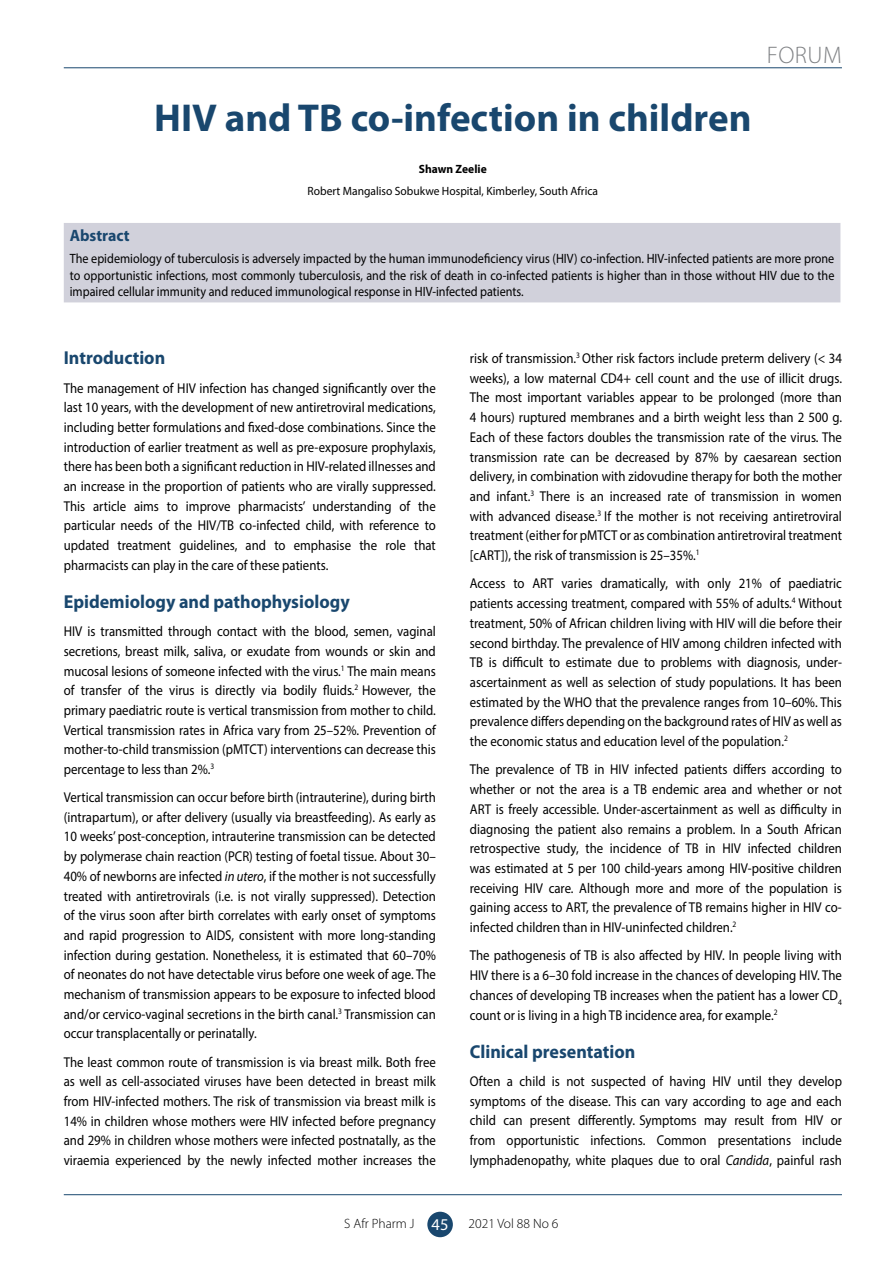
<style>
.page{position:relative;width:893px;height:1263px;background:#fff}
.page>*{position:absolute;margin:0;border:0;box-sizing:border-box;transform-origin:0 0}
.t1{font:700 39px "Myriad Pro";color:#19476e}
.t2{font:300 24px "Myriad Pro";letter-spacing:.02em;color:#808285}
.t3{font:700 18.75px "Myriad Pro";color:#19476e;scale:.96 1}
.t4{font:700 16.5px "Myriad Pro";color:#19476e;scale:.96 1}
.t5{font:14.25px/19.6px "Myriad Pro";color:#000;text-align:justify;scale:.9 1}
.t6{font:13.5px/16.5px "Myriad Pro";color:#000;text-align:justify;scale:.9 1}
.t7{font:300 13.5px "Myriad Pro";color:#000}
.t8{font:12px "Myriad Pro";color:#000;scale:.96 1}
.t9{font:700 12px "Myriad Pro";color:#000;scale:.96 1}
.s1{font-style:italic}
.s2{font-weight:400;font-size:16.5px;color:#fff}
</style>
<div class="page">
<hr style="left:64px;top:1194px;width:778px;height:1px;background:#19476e">
<div style="left:427px;top:1212px;width:26px;height:25px;background:#19476e;border-radius:50%"></div>
<hr style="left:64px;top:67px;width:778px;height:1px;background:#19476e">
<div style="left:64px;top:223px;width:776px;height:79px;background:#d1d1db"></div>
<h1 class="t1" style="left:154px;top:92px;width:599px">HIV and TB co-infection in children</h1>
<p class="t9" style="left:419px;top:161px;width:72px">Shawn Zeelie</p>
<p class="t8" style="left:308px;top:184px;width:304px">Robert Mangaliso Sobukwe Hospital, Kimberley, South Africa</p>
<h2 class="t2" style="left:767px;top:41px;width:76px">Forum</h2>
<p class="t4" style="left:70px;top:225px;width:64px">Abstract</p>
<p class="t6" style="left:70px;top:250px;width:851px">The epidemiology of tuberculosis is adversely impacted by the human immunodeficiency virus (HIV) co-infection. HIV-infected patients are more prone to opportunistic infections, most commonly tuberculosis, and the risk of death in co-infected patients is higher than in those without HIV due to the impaired cellular immunity and reduced immunological response in HIV-infected patients.</p>
<h3 class="t3" style="left:64px;top:346px;width:107px">Introduction</h3>
<p class="t5" style="left:64px;top:378px;width:415px">The management of HIV infection has changed significantly over the last 10 years, with the development of new antiretroviral medications, including better formulations and fixed-dose combinations. Since the introduction of earlier treatment as well as pre-exposure prophylaxis, there has been both a significant reduction in HIV-related illnesses and an increase in the proportion of patients who are virally suppressed.<br>This article aims to improve pharmacists’ understanding of the particular needs of the HIV/TB co-infected child, with reference to updated treatment guidelines, and to emphasise the role that pharmacists can play in the care of these patients.</p>
<h3 class="t3" style="left:64px;top:589px;width:299px">Epidemiology and pathophysiology</h3>
<p class="t5" style="left:64px;top:621px;width:415px">HIV is transmitted through contact with the blood, semen, vaginal secretions, breast milk, saliva, or exudate from wounds or skin and mucosal lesions of someone infected with the virus.<sup>1</sup> The main means of transfer of the virus is directly via bodily fluids.<sup>2</sup> However, the primary paediatric route is vertical transmission from mother to child.<br>Vertical transmission rates in Africa vary from 25–52%. Prevention of mother-to-child transmission (pMTCT) interventions can decrease this percentage to less than 2%.<sup>3</sup></p>
<p class="t5" style="left:64px;top:787px;width:415px">Vertical transmission can occur before birth (intrauterine), during birth (intrapartum), or after delivery (usually via breastfeeding). As early as 10 weeks’ post-conception, intrauterine transmission can be detected by polymerase chain reaction (PCR) testing of foetal tissue. About 30– 40% of newborns are infected <span class="s1">in utero</span>, if the mother is not successfully treated with antiretrovirals (i.e. is not virally suppressed). Detection of the virus soon after birth correlates with early onset of symptoms and rapid progression to AIDS, consistent with more long-standing infection during gestation. Nonetheless, it is estimated that 60–70% of neonates do not have detectable virus before one week of age. The mechanism of transmission appears to be exposure to infected blood and/or cervico-vaginal secretions in the birth canal.<sup>3</sup> Transmission can occur transplacentally or perinatally.</p>
<p class="t5" style="left:64px;top:1052px;width:415px">The least common route of transmission is via breast milk. Both free as well as cell-associated viruses have been detected in breast milk from HIV-infected mothers. The risk of transmission via breast milk is 14% in children whose mothers were HIV infected before pregnancy and 29% in children whose mothers were infected postnatally, as the viraemia experienced by the newly infected mother increases the</p>
<p class="t5" style="left:470px;top:348px;width:415px">risk of transmission.<sup>3</sup> Other risk factors include preterm delivery (&lt; 34 weeks), a low maternal CD4+ cell count and the use of illicit drugs.<br>The most important variables appear to be prolonged (more than 4 hours) ruptured membranes and a birth weight less than 2 500 g.<br>Each of these factors doubles the transmission rate of the virus. The transmission rate can be decreased by 87% by caesarean section delivery, in combination with zidovudine therapy for both the mother and infant.<sup>3</sup> There is an increased rate of transmission in women with advanced disease.<sup>3</sup> If the mother is not receiving antiretroviral treatment (either for pMTCT or as combination antiretroviral treatment [cART]), the risk of transmission is 25–35%.<sup>1</sup></p>
<p class="t5" style="left:470px;top:573px;width:415px">Access to ART varies dramatically, with only 21% of paediatric patients accessing treatment, compared with 55% of adults.<sup>4</sup> Without treatment, 50% of African children living with HIV will die before their second birthday. The prevalence of HIV among children infected with TB is difficult to estimate due to problems with diagnosis, under&shy;ascertainment as well as selection of study populations. It has been estimated by the WHO that the prevalence ranges from 10–60%. This prevalence differs depending on the background rates of HIV as well as the economic status and education level of the population.<sup>2</sup></p>
<p class="t5" style="left:470px;top:759px;width:415px">The prevalence of TB in HIV infected patients differs according to whether or not the area is a TB endemic area and whether or not ART is freely accessible. Under-ascertainment as well as difficulty in diagnosing the patient also remains a problem. In a South African retrospective study, the incidence of TB in HIV infected children was estimated at 5 per 100 child-years among HIV-positive children receiving HIV care. Although more and more of the population is gaining access to ART, the prevalence of TB remains higher in HIV co&shy;infected children than in HIV-uninfected children.<sup>2</sup></p>
<p class="t5" style="left:470px;top:945px;width:415px">The pathogenesis of TB is also affected by HIV. In people living with HIV there is a 6–30 fold increase in the chances of developing HIV. The chances of developing TB increases when the patient has a lower CD<sub>4 </sub>count or is living in a high TB incidence area, for example.<sup>2</sup></p>
<h3 class="t3" style="left:470px;top:1039px;width:174px">Clinical presentation</h3>
<p class="t5" style="left:470px;top:1071px;width:415px">Often a child is not suspected of having HIV until they develop symptoms of the disease. This can vary according to age and each child can present differently. Symptoms may result from HIV or from opportunistic infections. Common presentations include lymphadenopathy, white plaques due to oral <span class="s1">Candida</span>, painful rash</p>
<p class="t7" style="left:344px;top:1215px;width:106px">S Afr Pharm J <span class="s2">45</span></p>
<p class="t7" style="left:469px;top:1215px;width:91px">2021 Vol 88 No 6</p>
</div>
